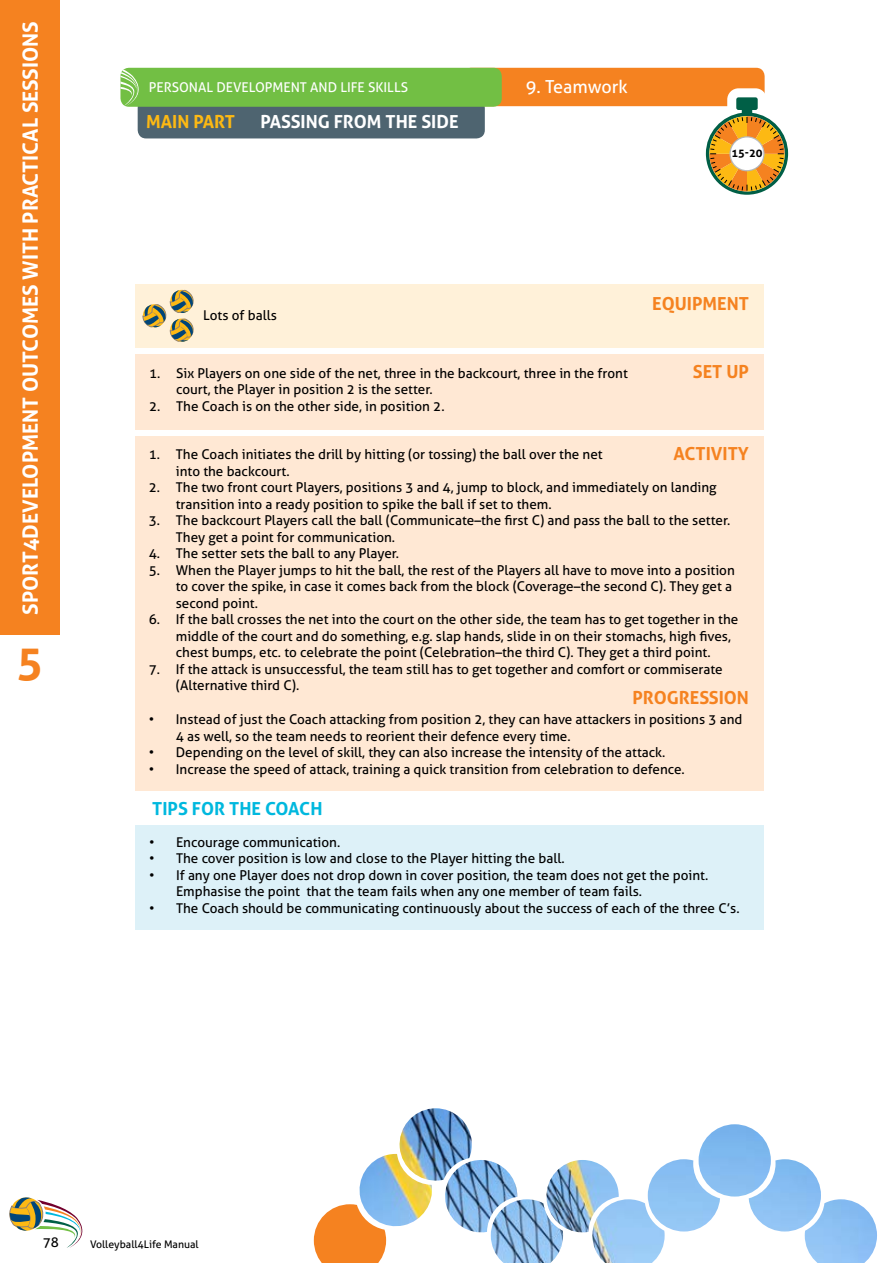
<style>
.page{position:relative;width:893px;height:1263px;background:#fff}
.page>*{position:absolute;margin:0;border:0;box-sizing:border-box;transform-origin:0 0}
.t1{font:700 45px "Aller";color:#f58220}
.t2{font:700 21px "Aller";color:#fff}
.t3{font:700 18px "Aller";color:#f58220}
.t4{font:700 18px "Aller";color:#fff}
.t5{font:700 18px "Aller";color:#00b8de}
.t6{font:18px "Aller";letter-spacing:-.01em;color:#fff}
.t7{font:700 18px "Aller";color:#fdb913}
.t8{font:13.5px/16.5px "Aller";color:#000}
.t9{font:13.5px "Aller";color:#fff}
.t10{font:700 11.25px "Aller";color:#000}
.t11{font:10.5px "Aller";color:#000}
</style>
<div class="page">
<svg style="left:9px;top:1197px;width:74px;height:51px"></svg>
<img style="left:359px;top:1108px;width:518px;height:155px">
<div style="left:0;top:0;width:60px;height:634px;background:#f58220"></div>
<div style="left:462px;top:68px;width:303px;height:38px;background:#f58220;border-radius:9px"></div>
<svg style="left:314px;top:1204px;width:72px;height:59px;background:#ed9850"></svg>
<div style="left:138px;top:99px;width:347px;height:39px;background:#4e6470;border-radius:9px"></div>
<div style="left:136px;top:284px;width:628px;height:63px;background:#fff1d9"></div>
<div style="left:136px;top:354px;width:628px;height:76px;background:#ffe8d4"></div>
<div style="left:136px;top:436px;width:628px;height:354px;background:#ffe8d4"></div>
<div style="left:120px;top:68px;width:382px;height:39px;background:#72bf44;border-radius:9px"></div>
<svg style="left:120px;top:68px;width:31px;height:39px"></svg>
<div style="left:136px;top:825px;width:628px;height:104px;background:#ddf1f8"></div>
<svg style="left:143px;top:289px;width:51px;height:53px"></svg>
<svg style="left:697px;top:88px;width:92px;height:107px"></svg>
<h2 class="t2" style="left:17px;top:615px;width:595px;rotate:-90deg">SPORT4DEVELOPMENT OUTCOMES WITH PRACTICAL SESSIONS</h2>
<h1 class="t1" style="left:17px;top:634px;width:28px">5</h1>
<p class="t9" style="left:149px;top:79px;width:17px">Personal</p>
<p class="t9" style="left:216px;top:79px;width:19px">Development</p>
<p class="t9" style="left:310px;top:79px;width:10px">and</p>
<p class="t9" style="left:340px;top:79px;width:43px">Life Skills</p>
<h3 class="t7" style="left:146px;top:111px;width:91px">MAIN PART</h3>
<h3 class="t4" style="left:260px;top:111px;width:20px">PASSIN</h3>
<h3 class="t4" style="left:318px;top:111px;width:29px">G FROM</h3>
<h3 class="t4" style="left:385px;top:111px;width:46px">THE SIDE</h3>
<p class="t8" style="left:203px;top:307px;width:75px">Lots of balls</p>
<h3 class="t6" style="left:526px;top:76px;width:103px">9. Teamwork</h3>
<p class="t10" style="left:731px;top:146px;width:33px">15-20</p>
<h3 class="t3" style="left:652px;top:293px;width:46px">EQUIPMENT</h3>
<h3 class="t3" style="left:693px;top:361px;width:58px">SET UP</h3>
<p class="t8" style="left:176px;top:364px;width:453px;text-indent:-27px">1. Six Players on one side of the net, three in the backcourt, three in the front court, the Player in position 2 is the setter.</p>
<p class="t8" style="left:149px;top:397px;width:297px">2. The Coach is on the other side, in position 2.</p>
<p class="t8" style="left:176px;top:446px;width:428px;text-indent:-27px">1. The Coach initiates the drill by hitting (or tossing) the ball over the net into the backcourt.</p>
<p class="t8" style="left:176px;top:479px;width:542px;text-indent:-27px">2. The two front court Players, positions 3 and 4, jump to block, and immediately on landing transition into a ready position to spike the ball if set to them.</p>
<p class="t8" style="left:176px;top:512px;width:556px;text-indent:-27px">3. The backcourt Players call the ball (Communicate–the first C) and pass the ball to the setter.<br>They get a point for communication.</p>
<p class="t8" style="left:149px;top:545px;width:252px">4. The setter sets the ball to any Player.</p>
<p class="t8" style="left:176px;top:562px;width:560px;text-indent:-27px">5. When the Player jumps to hit the ball, the rest of the Players all have to move into a position to cover the spike, in case it comes back from the block (Coverage–the second C). They get a second point.</p>
<p class="t8" style="left:176px;top:611px;width:564px;text-indent:-27px">6. If the ball crosses the net into the court on the other side, the team has to get together in the middle of the court and do something, e.g. slap hands, slide in on their stomachs, high fives, chest bumps, etc. to celebrate the point (Celebration–the third C). They get a third point.</p>
<p class="t8" style="left:176px;top:661px;width:548px;text-indent:-27px">7. If the attack is unsuccessful, the team still has to get together and comfort or commiserate (Alternative third C).</p>
<h3 class="t3" style="left:673px;top:442px;width:32px">ACTIVIT</h3>
<h3 class="t3" style="left:738px;top:442px;width:13px">Y</h3>
<h3 class="t3" style="left:632px;top:686px;width:118px">PROGRESSION</h3>
<p class="t8" style="left:176px;top:711px;width:568px;text-indent:-27px">• Instead of just the Coach attacking from position 2, they can have attackers in positions 3 and<br>4 as well, so the team needs to reorient their defence every time.</p>
<p class="t8" style="left:149px;top:744px;width:518px">• Depending on the level of skill, they can also increase the intensity of the attack.</p>
<p class="t8" style="left:149px;top:761px;width:537px">• Increase the speed of attack, training a quick transition from celebration to defence.</p>
<h3 class="t5" style="left:152px;top:797px;width:52px">TIPS FOR</h3>
<h3 class="t5" style="left:229px;top:797px;width:49px">THE COA</h3>
<h3 class="t5" style="left:299px;top:797px;width:25px">CH</h3>
<p class="t8" style="left:149px;top:834px;width:193px">• Encourage communication.</p>
<p class="t8" style="left:149px;top:850px;width:417px">• The cover position is low and close to the Player hitting the ball.</p>
<p class="t8" style="left:176px;top:867px;width:534px;text-indent:-27px">• If any one Player does not drop down in cover position, the team does not get the point.<br>Emphasise the point that the team fails when any one member of team fails.</p>
<p class="t8" style="left:149px;top:900px;width:592px">• The Coach should be communicating continuously about the success of each of the three C’s.</p>
<p class="t8" style="left:43px;top:1234px;width:18px">78</p>
<p class="t11" style="left:90px;top:1238px;width:110px">Volleyball4Life Manual</p>
</div>
